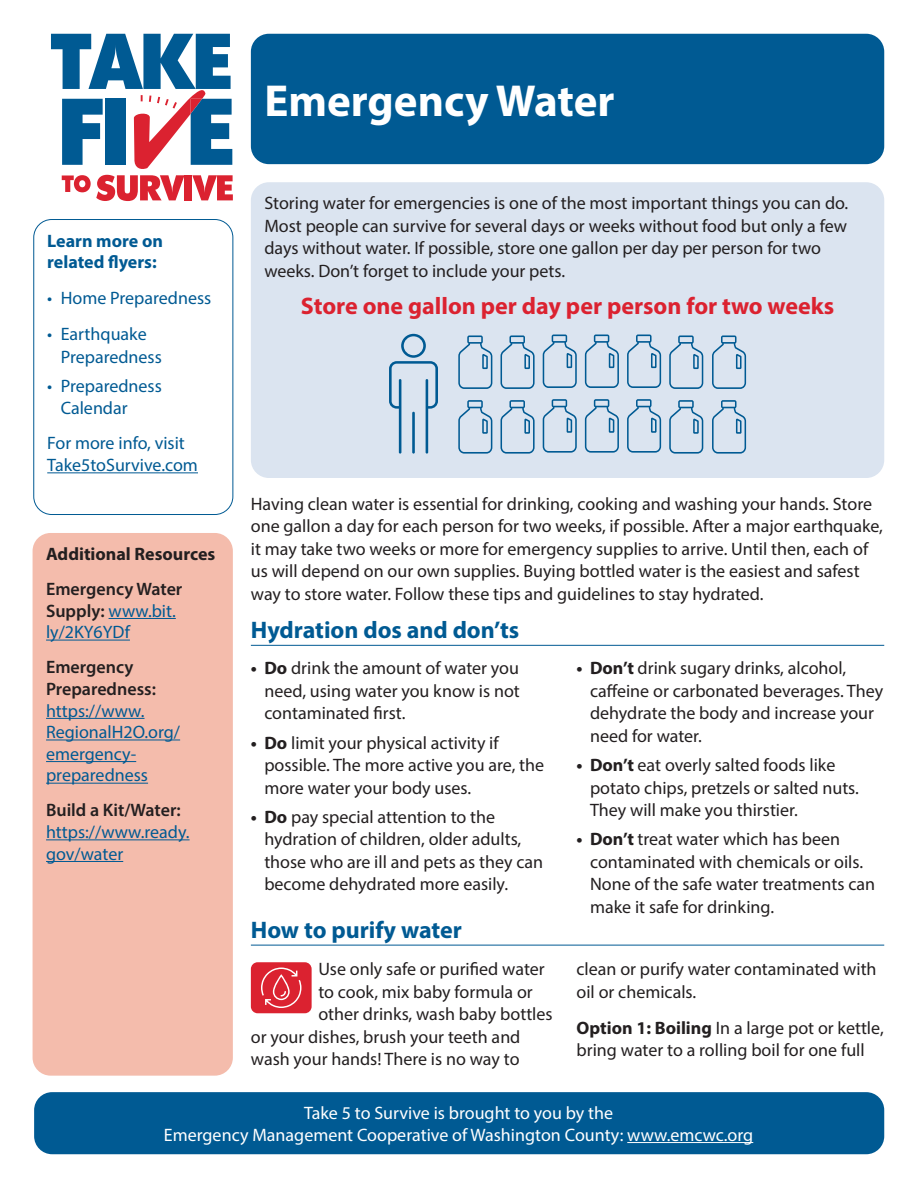
<style>
.page{position:relative;width:918px;height:1188px;background:#fff}
.page>*{position:absolute;margin:0;border:0;box-sizing:border-box;transform-origin:0 0}
.t1{font:700 45px "Myriad Pro";color:#fff}
.t2{font:700 24px "Myriad Pro";color:#db2230}
.t3{font:700 24px "Myriad Pro";color:#005a93}
.t4{font:18px/22.5px "Myriad Pro";color:#231f20}
.t5{font:18px/21.6px "Myriad Pro";color:#005a93}
.t6{font:18px/21.6px "Myriad Pro";color:#fff;text-align:center}
.t7{font:600 18px/21.6px "Myriad Pro";color:#231f20}
.t8{font:700 18px/21.6px "Myriad Pro";color:#005a93}
.t9{font:700 18px "Myriad Pro";color:#231f20}
.s1{font-weight:400;color:#005a93}
.s2{font-weight:700}
</style>
<div class="page">
<div style="left:33px;top:219px;width:200px;height:296px;border:1px solid #005a93;border-radius:18px"></div>
<div style="left:33px;top:533px;width:200px;height:543px;background:#f4bcac;border-radius:18px"></div>
<div style="left:251px;top:34px;width:633px;height:130px;background:#005a93;border-radius:18px"></div>
<svg style="left:51px;top:34px;width:182px;height:167px"></svg>
<hr style="left:47px;top:472px;width:151px;height:1px;background:#005a93">
<div style="left:34px;top:1092px;width:850px;height:62px;background:#005a93;border-radius:18px"></div>
<hr style="left:627px;top:1142px;width:126px;height:1px;background:#fff">
<hr style="left:109px;top:618px;width:67px;height:1px;background:#005a93">
<hr style="left:46px;top:640px;width:84px;height:1px;background:#005a93">
<hr style="left:46px;top:718px;width:99px;height:1px;background:#005a93">
<hr style="left:46px;top:740px;width:134px;height:1px;background:#005a93">
<hr style="left:46px;top:761px;width:90px;height:1px;background:#005a93">
<hr style="left:46px;top:783px;width:102px;height:1px;background:#005a93">
<hr style="left:46px;top:839px;width:144px;height:1px;background:#005a93">
<hr style="left:46px;top:861px;width:77px;height:1px;background:#005a93">
<div style="left:251px;top:182px;width:633px;height:296px;background:#dbe4f0;border-radius:18px"></div>
<svg style="left:458px;top:335px;width:34px;height:54px"></svg>
<svg style="left:389px;top:334px;width:49px;height:120px"></svg>
<hr style="left:412px;top:412px;width:3px;height:42px;background:#005a93">
<svg style="left:501px;top:335px;width:34px;height:54px"></svg>
<svg style="left:458px;top:400px;width:34px;height:54px"></svg>
<svg style="left:501px;top:400px;width:34px;height:54px"></svg>
<svg style="left:543px;top:335px;width:34px;height:53px"></svg>
<svg style="left:543px;top:399px;width:34px;height:54px"></svg>
<svg style="left:585px;top:335px;width:34px;height:53px"></svg>
<svg style="left:585px;top:399px;width:34px;height:54px"></svg>
<svg style="left:627px;top:335px;width:34px;height:53px"></svg>
<svg style="left:627px;top:399px;width:34px;height:54px"></svg>
<svg style="left:669px;top:335px;width:34px;height:54px"></svg>
<svg style="left:669px;top:400px;width:34px;height:54px"></svg>
<svg style="left:712px;top:335px;width:34px;height:54px"></svg>
<svg style="left:712px;top:400px;width:34px;height:54px"></svg>
<div style="left:251px;top:962px;width:61px;height:51px;background:#db2230;border-radius:7px"></div>
<svg style="left:261px;top:962px;width:49px;height:46px"></svg>
<hr style="left:251px;top:645px;width:633px;height:1px;background:#005a93">
<hr style="left:251px;top:945px;width:633px;height:1px;background:#005a93">
<p class="t8" style="left:47px;top:229px;width:117px">Learn more on related flyers:</p>
<p class="t5" style="left:47px;top:287px;width:166px">• Home Preparedness</p>
<p class="t5" style="left:61px;top:323px;width:103px;line-height:22.5px;text-indent:-14px">• Earthquake<br>Preparedness</p>
<p class="t5" style="left:61px;top:374px;width:103px;line-height:22.5px;text-indent:-14px">• Preparedness<br>Calendar</p>
<p class="t5" style="left:47px;top:432px;width:152px">For more info, visit<br>Take5toSurvive.com</p>
<p class="t9" style="left:46px;top:542px;width:171px">Additional Resources</p>
<p class="t7" style="left:46px;top:578px;width:138px">Emergency Water<br>Supply: <span class="s1">www.bit. ly/2KY6YDf</span></p>
<p class="t7" style="left:46px;top:656px;width:111px">Emergency<br>Preparedness:</p>
<p class="t5" style="left:46px;top:699px;width:136px">https://www.<br>RegionalH2O.org/ emergency&shy;preparedness</p>
<p class="t7" style="left:46px;top:799px;width:136px">Build a Kit/Water:</p>
<p class="t5" style="left:46px;top:821px;width:145px">https://www.ready. gov/water</p>
<h1 class="t1" style="left:264px;top:71px;width:352px">Emergency Water</h1>
<p class="t4" style="left:264px;top:192px;width:585px">Storing water for emergencies is one of the most important things you can do.<br>Most people can survive for several days or weeks without food but only a few days without water. If possible, store one gallon per day per person for two weeks. Don’t forget to include your pets.</p>
<h2 class="t2" style="left:301px;top:290px;width:535px">Store one gallon per day per person for two weeks</h2>
<p class="t4" style="left:251px;top:492px;width:634px">Having clean water is essential for drinking, cooking and washing your hands. Store one gallon a day for each person for two weeks, if possible. After a major earthquake, it may take two weeks or more for emergency supplies to arrive. Until then, each of us will depend on our own supplies. Buying bottled water is the easiest and safest way to store water. Follow these tips and guidelines to stay hydrated.</p>
<h2 class="t3" style="left:251px;top:614px;width:270px">Hydration dos and don’ts</h2>
<p class="t4" style="left:264px;top:657px;width:257px;text-align:justify;text-indent:-14px"><span class="s2">• Do</span> drink the amount of water you need, using water you know is not contaminated first.</p>
<p class="t4" style="left:264px;top:731px;width:281px;text-indent:-14px"><span class="s2">• Do</span> limit your physical activity if possible. The more active you are, the more water your body uses.</p>
<p class="t4" style="left:264px;top:805px;width:280px;text-indent:-14px"><span class="s2">• Do</span> pay special attention to the hydration of children, older adults, those who are ill and pets as they can become dehydrated more easily.</p>
<p class="t4" style="left:590px;top:657px;width:295px;text-indent:-14px"><span class="s2">• Don’t</span> drink sugary drinks, alcohol, caffeine or carbonated beverages. They dehydrate the body and increase your need for water.</p>
<p class="t4" style="left:590px;top:754px;width:270px;text-indent:-14px"><span class="s2">• Don’t</span> eat overly salted foods like potato chips, pretzels or salted nuts.<br>They will make you thirstier.</p>
<p class="t4" style="left:590px;top:828px;width:287px;text-indent:-14px"><span class="s2">• Don’t</span> treat water which has been contaminated with chemicals or oils.<br>None of the safe water treatments can make it safe for drinking.</p>
<h2 class="t3" style="left:251px;top:914px;width:213px">How to purify water</h2>
<p class="t4" style="left:318px;top:958px;width:228px">Use only safe or purified water</p>
<p class="t4" style="left:318px;top:980px;width:216px">to cook, mix baby formula or</p>
<p class="t4" style="left:318px;top:1003px;width:236px">other drinks, wash baby bottles</p>
<p class="t4" style="left:251px;top:1025px;width:271px">or your dishes, brush your teeth and</p>
<p class="t4" style="left:251px;top:1048px;width:270px">wash your hands! There is no way to</p>
<p class="t4" style="left:577px;top:958px;width:302px">clean or purify water contaminated with oil or chemicals.</p>
<p class="t4" style="left:577px;top:1016px;width:309px"><span class="s2">Option 1: Boiling</span> In a large pot or kettle, bring water to a rolling boil for one full</p>
<p class="t6" style="left:164px;top:1102px;width:591px">Take 5 to Survive is brought to you by the<br>Emergency Management Cooperative of Washington County: www.emcwc.org</p>
</div>
